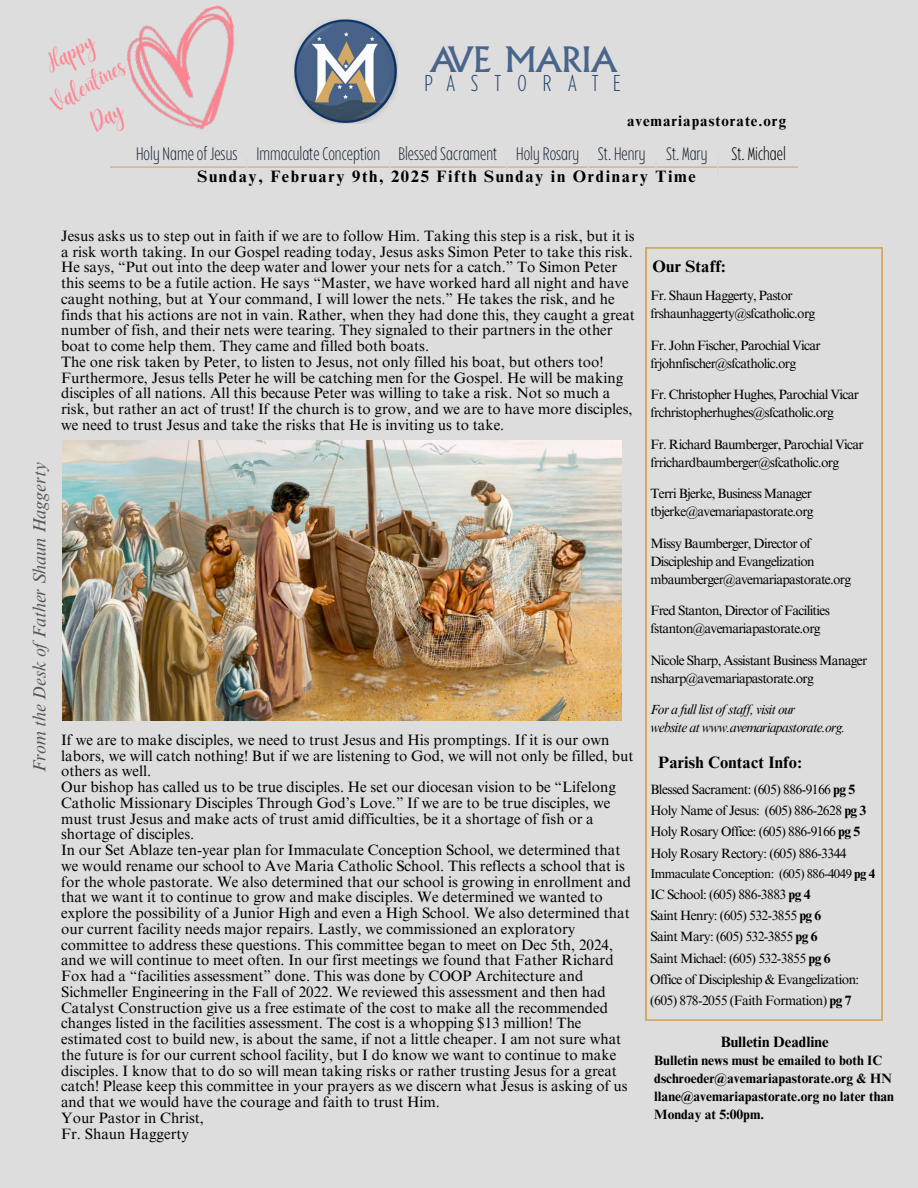
<style>
.page{position:relative;width:918px;height:1188px;background:#ddd}
.page>*{position:absolute;margin:0;border:0;box-sizing:border-box;transform-origin:0 0}
.t1{font:31.5px "Albertus Nova";color:#49658b}
.t2{font:27px/37.2px "Daydream";color:#ff8692;text-align:center}
.t3{font:200 condensed 22.95px "Balgin";letter-spacing:.685em;color:#22426d}
.t4{font:200 condensed 18px "Balgin";color:#192433}
.t5{font:200 condensed 18px "Balgin";color:#000}
.t6{font:italic 17.85px "Times NRMT Pro";color:#545454}
.t7{font:700 16.5px "Times NRMT Pro";letter-spacing:.1em;color:#000}
.t8{font:700 16.5px "Times NRMT Pro";letter-spacing:.01em;color:#000}
.t9{font:15px/15.8px "Times NRMT Pro";color:#000}
.t10{font:700 15px "Times NRMT Pro";letter-spacing:.065em;color:#000}
.t11{font:700 15px "Times NRMT Pro";color:#000}
.t12{font:13.5px/18px "Times NRMT Pro";letter-spacing:-.05em;color:#000}
.t13{font:700 13.5px/18px "Times NRMT Pro";color:#000}
.t14{font:italic 13.5px/18px "Times NRMT Pro";letter-spacing:-.05em;color:#000}
.t15{font:12.75px "Times NRMT Pro";letter-spacing:-.04em;color:#000}
.s1{font-weight:700}
</style>
<div class="page">
<hr style="left:110px;top:167px;width:688px;height:1px;background:#d2a863">
<img style="left:294px;top:19px;width:104px;height:104px">
<hr style="left:246px;top:157px;width:2px;height:23px;background:#d9d9d9">
<hr style="left:655px;top:157px;width:2px;height:22px;background:#d9d9d9">
<svg style="left:646px;top:248px;width:236px;height:772px"></svg>
<img style="left:62px;top:440px;width:559px;height:280px">
<img style="left:127px;top:5px;width:108px;height:125px">
<p class="t2" style="left:26px;top:58px;width:83px;rotate:-30deg">Happy<br>Valentines<br>Day</p>
<p class="t1" style="left:430px;top:38px;width:188px">AVE MARIA</p>
<p class="t3" style="left:425px;top:68px;width:198px">PASTORATE</p>
<p class="t10" style="left:627px;top:112px;width:161px">avemariapastorate.org</p>
<p class="t5" style="left:731px;top:142px;width:56px">St. Michael</p>
<p class="t4" style="left:136px;top:142px;width:573px">Holy Name of Jesus Immaculate Conception Blessed Sacrament Holy Rosary St. Henry St. Mary</p>
<p class="t7" style="left:197px;top:166px;width:500px">Sunday, February 9th, 2025 Fifth Sunday in Ordinary Time</p>
<p class="t6" style="left:29px;top:772px;width:312px;rotate:-90deg">From the Desk ofFather Shaun Haggerty</p>
<p class="t9" style="left:61px;top:229px;width:575px">Jesus asks us to step out in faith if we are to follow Him. Taking this step is a risk, but it is a risk worth taking. In our Gospel reading today, Jesus asks Simon Peter to take this risk.<br>He says, “Put out into the deep water and lower your nets for a catch.” To Simon Peter this seems to be a futile action. He says “Master, we have worked hard all night and have caught nothing, but at Your command, I will lower the nets.” He takes the risk, and he finds that his actions are not in vain. Rather, when they had done this, they caught a great number of fish, and their nets were tearing. They signaled to their partners in the other boat to come help them. They came and filled both boats.<br>The one risk taken by Peter, to listen to Jesus, not only filled his boat, but others too!<br>Furthermore, Jesus tells Peter he will be catching men for the Gospel. He will be making disciples of all nations. All this because Peter was willing to take a risk. Not so much a risk, but rather an act of trust! If the church is to grow, and we are to have more disciples, we need to trust Jesus and take the risks that He is inviting us to take.</p>
<p class="t9" style="left:61px;top:733px;width:574px">If we are to make disciples, we need to trust Jesus and His promptings. If it is our own labors, we will catch nothing! But if we are listening to God, we will not only be filled, but others as well.<br>Our bishop has called us to be true disciples. He set our diocesan vision to be “Lifelong Catholic Missionary Disciples Through God’s Love.” If we are to be true disciples, we must trust Jesus and make acts of trust amid difficulties, be it a shortage of fish or a shortage of disciples.<br>In our Set Ablaze ten-year plan for Immaculate Conception School, we determined that we would rename our school to Ave Maria Catholic School. This reflects a school that is for the whole pastorate. We also determined that our school is growing in enrollment and that we want it to continue to grow and make disciples. We determined we wanted to explore the possibility of a Junior High and even a High School. We also determined that our current facility needs major repairs. Lastly, we commissioned an exploratory committee to address these questions. This committee began to meet on Dec 5th, 2024, and we will continue to meet often. In our first meetings we found that Father Richard Fox had a “facilities assessment” done. This was done by COOP Architecture and Sichmeller Engineering in the Fall of 2022. We reviewed this assessment and then had Catalyst Construction give us a free estimate of the cost to make all the recommended changes listed in the facilities assessment. The cost is a whopping $13 million! The estimated cost to build new, is about the same, if not a little cheaper. I am not sure what the future is for our current school facility, but I do know we want to continue to make disciples. I know that to do so will mean taking risks or rather trusting Jesus for a great catch! Please keep this committee in your prayers as we discern what Jesus is asking of us and that we would have the courage and faith to trust Him.<br>Your Pastor in Christ,<br>Fr. Shaun Haggerty</p>
<p class="t8" style="left:653px;top:256px;width:74px">Our Staff:</p>
<p class="t12" style="left:650px;top:287px;width:166px">Fr. Shaun Haggerty, Pastor frshaunhaggerty@sfcatholic.org</p>
<p class="t12" style="left:650px;top:337px;width:172px">Fr. John Fischer, Parochial Vicar frjohnfischer@sfcatholic.org</p>
<p class="t12" style="left:650px;top:386px;width:210px">Fr. Christopher Hughes, Parochial Vicar frchristopherhughes@sfcatholic.org</p>
<p class="t12" style="left:650px;top:436px;width:215px">Fr. Richard Baumberger, Parochial Vicar frrichardbaumberger@sfcatholic.org</p>
<p class="t12" style="left:650px;top:485px;width:165px">Terri Bjerke, Business Manager tbjerke@avemariapastorate.org</p>
<p class="t12" style="left:650px;top:535px;width:202px">Missy Baumberger, Director of<br>Discipleship and Evangelization mbaumberger@avemariapastorate.org</p>
<p class="t12" style="left:650px;top:602px;width:181px">Fred Stanton, Director of Facilities fstanton@avemariapastorate.org</p>
<p class="t12" style="left:650px;top:652px;width:218px">Nicole Sharp, Assistant Business Manager nsharp@avemariapastorate.org</p>
<p class="t14" style="left:650px;top:701px;width:196px">For a full list ofstaff, visit our<br>website at www.avemariapastorate.org.</p>
<p class="t8" style="left:658px;top:752px;width:145px">Parish Contact Info:</p>
<p class="t12" style="left:650px;top:779px;width:218px;line-height:21.3px">Blessed Sacrament: (605) 886-9166 <span class="s1">pg 5<br></span>Holy Name of Jesus: (605) 886-2628 <span class="s1">pg 3<br></span>Holy Rosary Office: (605) 886-9166 <span class="s1">pg 5<br></span>Holy Rosary Rectory: (605) 886-3344</p>
<p class="t15" style="left:650px;top:866px;width:226px">Immaculate Conception: (605) 886-4049 <span class="s1">pg 4</span></p>
<p class="t12" style="left:650px;top:884px;width:211px;line-height:21.3px">IC School: (605) 886-3883 <span class="s1">pg 4<br></span>Saint Henry: (605) 532-3855 <span class="s1">pg 6<br></span>Saint Mary: (605) 532-3855 <span class="s1">pg 6<br></span>Saint Michael: (605) 532-3855 <span class="s1">pg 6<br></span>Office of Discipleship &amp; Evangelization: (605) 878-2055 (Faith Formation) <span class="s1">pg 7</span></p>
<p class="t11" style="left:721px;top:1032px;width:109px">Bulletin Deadline</p>
<p class="t13" style="left:654px;top:1051px;width:241px">Bulletin news must be emailed to both IC dschroeder@avemariapastorate.org &amp; HN llane@avemariapastorate.org no later than Monday at 5:00pm.</p>
</div>
